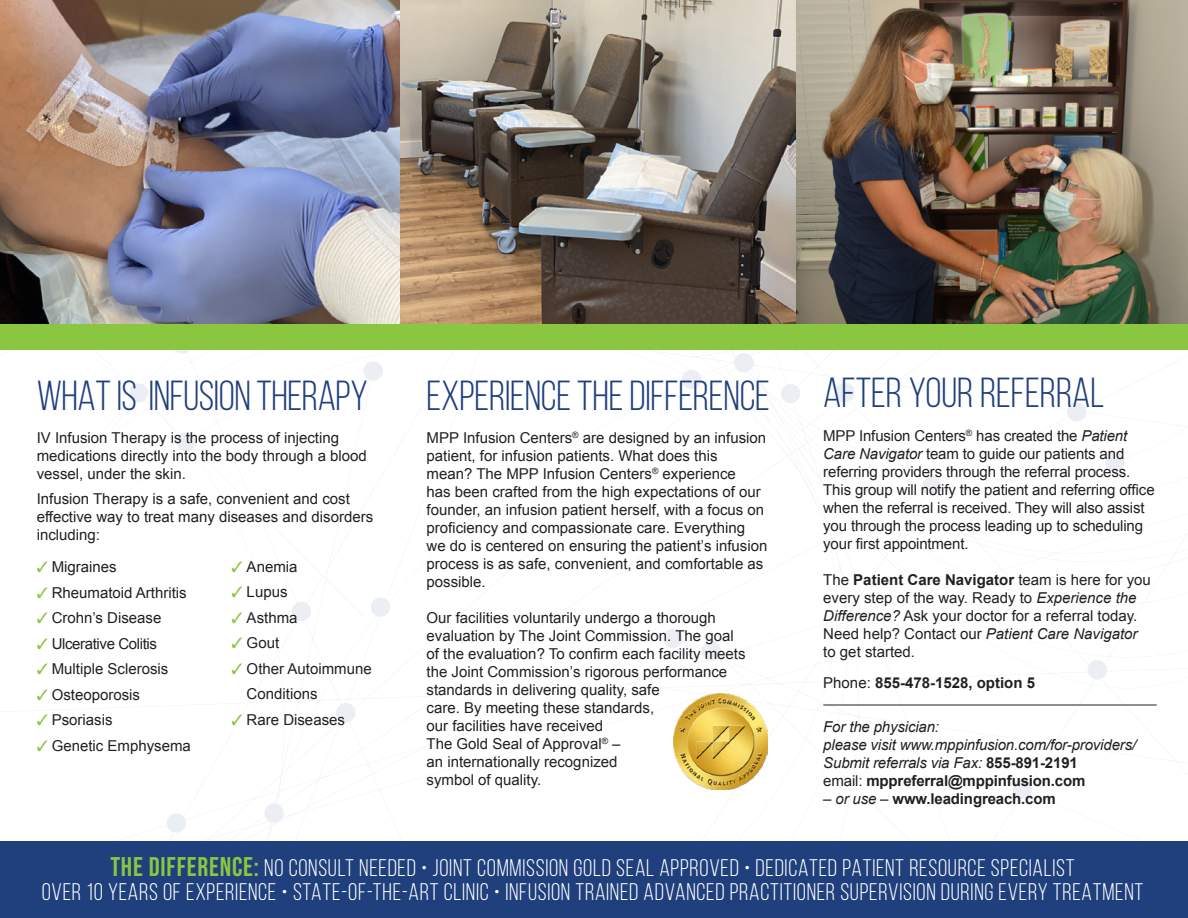
<style>
.page{position:relative;width:1188px;height:918px;background:#fff}
.page>*{position:absolute;margin:0;border:0;box-sizing:border-box;transform-origin:0 0}
.gray_body_copy{font:42px "Bebas Neue";letter-spacing:-.005em;color:#1f3f7d}
.gray_body_copy-2{font:24px "Bebas Neue";letter-spacing:.03em;color:#fff}
.gray_body_copy-3{font:15px/18px "Arial";color:#231f20}
.t1{font:italic 15px/18px "Arial";letter-spacing:-.01em;color:#231f20}
.gray_body_copy-4{font:700 15px "Arial";letter-spacing:-.01em;color:#231f20}
.gray_body_copy-5{font:15px "Arial";letter-spacing:-.025em;color:#231f20}
.s1{color:#8bc640}
.s2{font-style:italic}
.s3{font-weight:700}
.s4{font-weight:400}
.s5{font-weight:700;font-style:normal}
.s6{font-weight:400;font-style:italic}
.s7{font-size:27px;color:#8bc640}
</style>
<div class="page">
<div style="left:371px;top:597px;width:19px;height:20px;background:#ebeef3;border-radius:50%"></div>
<div style="left:176px;top:432px;width:20px;height:20px;background:#ebeef3;border-radius:50%"></div>
<div style="left:129px;top:383px;width:20px;height:20px;background:#ebeef3;border-radius:50%"></div>
<svg style="left:172px;top:334px;width:20px;height:20px"></svg>
<svg style="left:640px;top:350px;width:548px;height:492px"></svg>
<div style="left:734px;top:353px;width:20px;height:20px;background:#ebeef3;border-radius:50%"></div>
<div style="left:166px;top:813px;width:20px;height:20px;background:#ebeef3;border-radius:50%"></div>
<div style="left:291px;top:602px;width:20px;height:19px;background:#ebeef3;border-radius:50%"></div>
<div style="left:336px;top:703px;width:20px;height:20px;background:#ebeef3;border-radius:50%"></div>
<div style="left:363px;top:361px;width:20px;height:20px;background:#ebeef3;border-radius:50%"></div>
<div style="left:786px;top:331px;width:20px;height:20px;background:#eef0f5;border-radius:50%"></div>
<div style="left:835px;top:382px;width:20px;height:20px;background:#ebeef3;border-radius:50%"></div>
<div style="left:922px;top:476px;width:20px;height:20px;background:#ebeef3;border-radius:50%"></div>
<div style="left:1105px;top:452px;width:20px;height:20px;background:#ebeef3;border-radius:50%"></div>
<div style="left:701px;top:641px;width:20px;height:20px;background:#ebeef3;border-radius:50%"></div>
<div style="left:264px;top:803px;width:20px;height:20px;background:#ebeef3;border-radius:50%"></div>
<div style="left:1012px;top:779px;width:20px;height:20px;background:#ebeef3;border-radius:50%"></div>
<div style="left:663px;top:629px;width:20px;height:19px;background:#ebeef3;border-radius:50%"></div>
<div style="left:1087px;top:660px;width:20px;height:20px;background:#ebeef3;border-radius:50%"></div>
<img style="left:0;top:0;width:1188px;height:324px">
<div style="left:0;top:324px;width:1188px;height:26px;background:#8bc640"></div>
<div style="left:0;top:842px;width:1188px;height:76px;background:#1f3f7d"></div>
<hr style="left:823px;top:705px;width:334px;height:1px;background:#231f20">
<img style="left:673px;top:693px;width:95px;height:97px">
<p class="gray_body_copy" style="left:37px;top:373px;width:333px">WHAT IS INFUSION THERAPY</p>
<p class="gray_body_copy-3" style="left:37px;top:429px;width:332px">IV Infusion Therapy is the process of injecting medications directly into the body through a blood vessel, under the skin.</p>
<p class="gray_body_copy-3" style="left:37px;top:490px;width:338px">Infusion Therapy is a safe, convenient and cost effective way to treat many diseases and disorders including:</p>
<p class="gray_body_copy-3" style="left:37px;top:558px;width:82px"><span class="s1">✓</span> Migraines</p>
<p class="gray_body_copy-3" style="left:37px;top:584px;width:152px"><span class="s1">✓</span> Rheumatoid Arthritis</p>
<p class="gray_body_copy-3" style="left:37px;top:609px;width:126px"><span class="s1">✓</span> Crohn’s Disease</p>
<p class="gray_body_copy-5" style="left:37px;top:634px;width:122px"><span class="s1">✓</span> Ulcerative Colitis</p>
<p class="gray_body_copy-3" style="left:37px;top:660px;width:133px"><span class="s1">✓</span> Multiple Sclerosis</p>
<p class="gray_body_copy-3" style="left:37px;top:686px;width:105px"><span class="s1">✓</span> Osteoporosis</p>
<p class="gray_body_copy-3" style="left:37px;top:711px;width:77px"><span class="s1">✓</span> Psoriasis</p>
<p class="gray_body_copy-3" style="left:37px;top:737px;width:156px"><span class="s1">✓</span> Genetic Emphysema</p>
<p class="gray_body_copy-3" style="left:232px;top:558px;width:67px"><span class="s1">✓</span> Anemia</p>
<p class="gray_body_copy-3" style="left:232px;top:583px;width:57px"><span class="s1">✓</span> Lupus</p>
<p class="gray_body_copy-3" style="left:232px;top:609px;width:67px"><span class="s1">✓</span> Asthma</p>
<p class="gray_body_copy-3" style="left:232px;top:634px;width:49px"><span class="s1">✓</span> Gout</p>
<p class="gray_body_copy-3" style="left:247px;top:656px;width:127px;line-height:25.5px;text-indent:-15px"><span class="s1">✓</span> Other Autoimmune<br>Conditions</p>
<p class="gray_body_copy-3" style="left:232px;top:711px;width:115px"><span class="s1">✓</span> Rare Diseases</p>
<p class="gray_body_copy" style="left:427px;top:373px;width:345px">EXPERIENCE THE DIFFERENCE</p>
<p class="gray_body_copy-3" style="left:427px;top:429px;width:342px">MPP Infusion Centers<sup>®</sup> are designed by an infusion patient, for infusion patients. What does this<br>mean? The MPP Infusion Centers<sup>®</sup> experience<br>has been crafted from the high expectations of our founder, an infusion patient herself, with a focus on proficiency and compassionate care. Everything we do is centered on ensuring the patient’s infusion process is as safe, convenient, and comfortable as possible.</p>
<p class="gray_body_copy-3" style="left:427px;top:609px;width:321px">Our facilities voluntarily undergo a thorough evaluation by The Joint Commission. The goal of the evaluation? To confirm each facility meets the Joint Commission’s rigorous performance standards in delivering quality, safe<br>care. By meeting these standards,<br>our facilities have received<br>The Gold Seal of Approval<sup>®</sup> –<br>an internationally recognized<br>symbol of quality.</p>
<p class="gray_body_copy" style="left:823px;top:370px;width:283px">AFTER YOUR REFERRAL</p>
<p class="gray_body_copy-3" style="left:823px;top:427px;width:333px">MPP Infusion Centers<sup>®</sup> has created the <span class="s2">Patient Care Navigator</span> team to guide our patients and referring providers through the referral process.<br>This group will notify the patient and referring office when the referral is received. They will also assist you through the process leading up to scheduling your first appointment.</p>
<p class="gray_body_copy-3" style="left:823px;top:571px;width:329px">The <span class="s3">Patient Care Navigator</span> team is here for you every step of the way. Ready to <span class="s2">Experience the Difference?</span> Ask your doctor for a referral today.<br>Need help? Contact our <span class="s2">Patient Care Navigator </span>to get started.</p>
<p class="gray_body_copy-4" style="left:823px;top:673px;width:213px"><span class="s4">Phone:</span> 855-478-1528, option 5</p>
<p class="t1" style="left:823px;top:718px;width:314px">For the physician:<br>please visit www.mppinfusion.com/for-providers/</p>
<p class="t1" style="left:823px;top:754px;width:256px">Submit referrals via Fax: <span class="s5">855-891-2191</span></p>
<p class="gray_body_copy-4" style="left:823px;top:771px;width:264px"><span class="s4">email:</span> mppreferral@mppinfusion.com</p>
<p class="gray_body_copy-4" style="left:823px;top:789px;width:234px"><span class="s6">– or use –</span> www.leadingreach.com</p>
<p class="gray_body_copy-2" style="left:110px;top:855px;width:966px"><span class="s7">THE DIFFERENCE:</span> NO CONSULT NEEDED • JOINT COMMISSION GOLD SEAL APPROVED • DEDICATED PATIENT RESOURCE SPECIALIST</p>
<p class="gray_body_copy-2" style="left:42px;top:879px;width:1103px">OVER 10 YEARS OF EXPERIENCE • STATE-OF-THE-ART CLINIC • INFUSION TRAINED ADVANCED PRACTITIONER SUPERVISION DURING EVERY TREATMENT</p>
</div>
